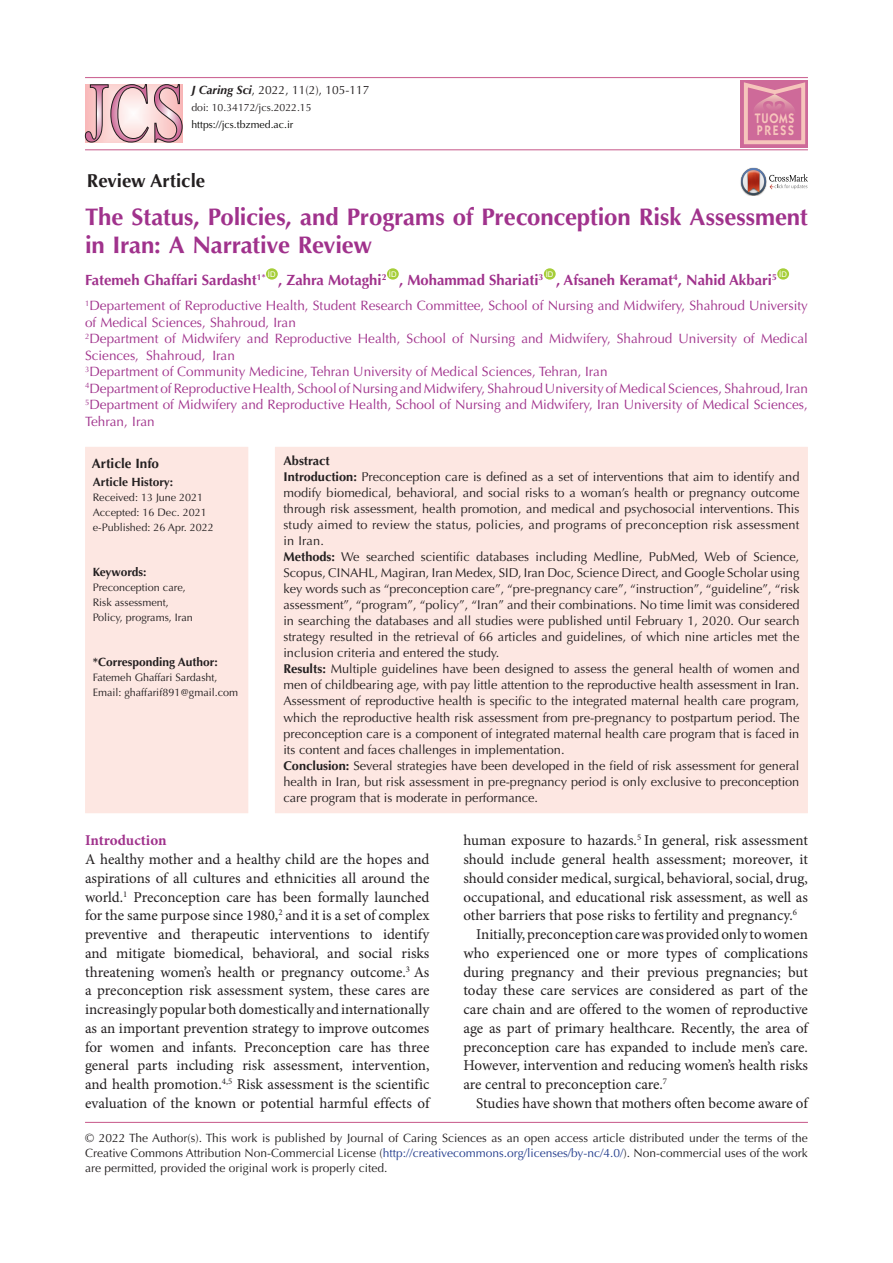
<style>
.page{position:relative;width:893px;height:1263px;background:#fff}
.page>*{position:absolute;margin:0;border:0;box-sizing:border-box;transform-origin:0 0}
.t1{font:700 24px/27.6px "Optima LT Std";letter-spacing:-.01em;color:#a0328c}
.t2{font:700 18.75px "Optima LT Std";color:#231f20}
.t3{font:15px/18.8px "Minion Pro";color:#231f20;text-align:justify}
.t4{font:700 15px "Minion Pro";letter-spacing:-.005em;color:#a0328c}
.t5{font:700 14.85px "Optima LT Std";color:#a0328c}
.t6{font:600 13.8px/12.1px "ITC Kabel Std";letter-spacing:.11em;color:#f7c6bc;scale:.85 1}
.t7{font:13.5px/16.5px "Optima LT Std";color:#a0328c}
.t8{font:700 13.5px "Optima LT Std";color:#231f20}
.t9{font:12.75px/16px "Optima LT Std";color:#231f20;text-align:justify}
.t10{font:700 12.75px "Optima LT Std";color:#231f20}
.corresponding{font:12px/15px "Optima LT Std";color:#231f20;text-align:justify}
.t11{font:700 12px "Optima LT Std";color:#231f20}
.t12{font:700 12px "Optima LT Std";letter-spacing:-.02em;color:#231f20}
.t13{font:10.8px "Optima LT Std";color:#231f20}
.t14{font:10.5px "Optima LT Std";color:#231f20}
.t15{font:10.5px "Optima LT Std";color:#040503}
.t16{font:7.8px "Arial";color:#fff}
.s1{font-weight:700;font-style:italic}
.s2{font-weight:700}
.s3{color:#253f8e}
</style>
<div class="page">
<hr style="left:85px;top:149px;width:723px;height:1px;background:#cd6996">
<hr style="left:85px;top:77px;width:723px;height:1px;background:#cd6996">
<div style="left:266px;top:268px;width:12px;height:12px;background:#a6ce39;border-radius:50%"></div>
<div style="left:387px;top:268px;width:12px;height:12px;background:#a6ce39;border-radius:50%"></div>
<div style="left:544px;top:268px;width:12px;height:12px;background:#a6ce39;border-radius:50%"></div>
<div style="left:777px;top:268px;width:12px;height:12px;background:#a6ce39;border-radius:50%"></div>
<div style="left:85px;top:447px;width:163px;height:366px;background:#fde7e2"></div>
<div style="left:275px;top:447px;width:533px;height:366px;background:#fde7e2"></div>
<svg style="left:741px;top:168px;width:67px;height:27px"></svg>
<div style="left:741px;top:80px;width:67px;height:67px;background:linear-gradient(to right,#d57ca0,#d67da0)"></div>
<svg style="left:744px;top:82px;width:61px;height:62px;background:#d882a2"></svg>
<div style="left:85px;top:85px;width:98px;height:58px;background:#fce0de"></div>
<svg style="left:154px;top:85px;width:28px;height:57px"></svg>
<svg style="left:85px;top:85px;width:63px;height:57px"></svg>
<hr style="left:85px;top:1122px;width:723px;height:1px;background:#cd6996">
<p class="corresponding" style="left:191px;top:82px;width:180px"><span class="s1">J Caring Sci</span>, 2022, 11(2), 105-117</p>
<p class="t14" style="left:191px;top:101px;width:122px">doi: 10.34172/jcs.2022.15</p>
<p class="t15" style="left:191px;top:118px;width:104px">https://jcs.tbzmed.ac.ir</p>
<p class="t2" style="left:87px;top:170px;width:120px">Review Article</p>
<p class="t6" style="left:755px;top:112px;width:48px">TUOMS<br>PRESS</p>
<p class="t1" style="left:85px;top:204px;width:724px">The Status, Policies, and Programs of Preconception Risk Assessment in Iran: A Narrative Review</p>
<p class="t5" style="left:85px;top:271px;width:182px">Fatemeh Ghaffari Sardasht<sup>1*</sup></p>
<p class="t16" style="left:268px;top:269px;width:9px">ID</p>
<p class="t5" style="left:278px;top:271px;width:110px">, Zahra Motaghi<sup>2</sup></p>
<p class="t16" style="left:389px;top:269px;width:9px">ID</p>
<p class="t5" style="left:399px;top:271px;width:146px">, Mohammad Shariati<sup>3</sup></p>
<p class="t16" style="left:546px;top:269px;width:9px">ID</p>
<p class="t5" style="left:556px;top:271px;width:222px">, Afsaneh Keramat<sup>4</sup>, Nahid Akbari<sup>5</sup></p>
<p class="t16" style="left:779px;top:269px;width:9px">ID</p>
<p class="t7" style="left:85px;top:297px;width:724px"><sup>1</sup>Departement of Reproductive Health, Student Research Committee, School of Nursing and Midwifery, Shahroud University of Medical Sciences, Shahroud, Iran</p>
<p class="t7" style="left:85px;top:330px;width:724px"><sup>2</sup>Department of Midwifery and Reproductive Health, School of Nursing and Midwifery, Shahroud University of Medical<br>Sciences, Shahroud, Iran</p>
<p class="t7" style="left:85px;top:363px;width:524px"><sup>3</sup>Department of Community Medicine, Tehran University of Medical Sciences, Tehran, Iran</p>
<p class="t7" style="left:85px;top:380px;width:724px"><sup>4</sup>Department of Reproductive Health, School of Nursing and Midwifery, Shahroud University of Medical Sciences, Shahroud, Iran</p>
<p class="t7" style="left:85px;top:396px;width:724px"><sup>5</sup>Department of Midwifery and Reproductive Health, School of Nursing and Midwifery, Iran University of Medical Sciences,<br>Tehran, Iran</p>
<p class="t8" style="left:92px;top:455px;width:69px">Article Info</p>
<p class="t11" style="left:93px;top:475px;width:82px">Article History:</p>
<p class="t13" style="left:93px;top:491px;width:112px">Received: 13 June 2021</p>
<p class="t13" style="left:93px;top:506px;width:116px">Accepted: 16 Dec. 2021</p>
<p class="t13" style="left:93px;top:521px;width:123px">e-Published: 26 Apr. 2022</p>
<p class="t12" style="left:93px;top:565px;width:55px">Keywords:</p>
<p class="t13" style="left:93px;top:581px;width:95px">Preconception care,</p>
<p class="t13" style="left:93px;top:596px;width:78px">Risk assessment,</p>
<p class="t13" style="left:93px;top:611px;width:102px">Policy, programs, Iran</p>
<p class="t11" style="left:93px;top:655px;width:127px">*Corresponding Author:</p>
<p class="t13" style="left:93px;top:671px;width:126px">Fatemeh Ghaffari Sardasht,</p>
<p class="t13" style="left:93px;top:686px;width:147px">Email: ghaffarif891@gmail.com</p>
<p class="t10" style="left:283px;top:453px;width:48px">Abstract</p>
<p class="t9" style="left:283px;top:469px;width:517px"><span class="s2">Introduction:</span> Preconception care is defined as a set of interventions that aim to identify and modify biomedical, behavioral, and social risks to a woman’s health or pregnancy outcome through risk assessment, health promotion, and medical and psychosocial interventions. This study aimed to review the status, policies, and programs of preconception risk assessment in Iran.</p>
<p class="t9" style="left:283px;top:549px;width:518px"><span class="s2">Methods:</span> We searched scientific databases including Medline, PubMed, Web of Science, Scopus, CINAHL, Magiran, Iran Medex, SID, Iran Doc, Science Direct, and Google Scholar using key words such as “preconception care”, “pre-pregnancy care”, “instruction”, “guideline”, “risk assessment”, “program”, “policy”, “Iran” and their combinations. No time limit was considered in searching the databases and all studies were published until February 1, 2020. Our search strategy resulted in the retrieval of 66 articles and guidelines, of which nine articles met the inclusion criteria and entered the study.</p>
<p class="t9" style="left:283px;top:661px;width:517px"><span class="s2">Results:</span> Multiple guidelines have been designed to assess the general health of women and men of childbearing age, with pay little attention to the reproductive health assessment in Iran.<br>Assessment of reproductive health is specific to the integrated maternal health care program, which the reproductive health risk assessment from pre-pregnancy to postpartum period. The preconception care is a component of integrated maternal health care program that is faced in its content and faces challenges in implementation.</p>
<p class="t9" style="left:283px;top:757px;width:517px"><span class="s2">Conclusion:</span> Several strategies have been developed in the field of risk assessment for general health in Iran, but risk assessment in pre-pregnancy period is only exclusive to preconception care program that is moderate in performance.</p>
<p class="t4" style="left:85px;top:830px;width:83px">Introduction</p>
<p class="t3" style="left:85px;top:850px;width:346px">A healthy mother and a healthy child are the hopes and aspirations of all cultures and ethnicities all around the world.<sup>1</sup> Preconception care has been formally launched for the same purpose since 1980,<sup>2</sup> and it is a set of complex preventive and therapeutic interventions to identify and mitigate biomedical, behavioral, and social risks threatening women’s health or pregnancy outcome.<sup>3</sup> As a preconception risk assessment system, these cares are increasingly popular both domestically and internationally as an important prevention strategy to improve outcomes for women and infants. Preconception care has three general parts including risk assessment, intervention, and health promotion.<sup>4,5</sup> Risk assessment is the scientific evaluation of the known or potential harmful effects of</p>
<p class="t3" style="left:463px;top:831px;width:346px">human exposure to hazards.<sup>5</sup> In general, risk assessment should include general health assessment; moreover, it should consider medical, surgical, behavioral, social, drug, occupational, and educational risk assessment, as well as other barriers that pose risks to fertility and pregnancy.<sup>6</sup></p>
<p class="t3" style="left:463px;top:925px;width:346px;text-indent:13px">Initially, preconception care was provided only to women who experienced one or more types of complications during pregnancy and their previous pregnancies; but today these care services are considered as part of the care chain and are offered to the women of reproductive age as part of primary healthcare. Recently, the area of preconception care has expanded to include men’s care.<br>However, intervention and reducing women’s health risks are central to preconception care.<sup>7</sup></p>
<p class="t3" style="left:476px;top:1094px;width:333px">Studies have shown that mothers often become aware of</p>
<p class="corresponding" style="left:85px;top:1130px;width:724px">© 2022 The Author(s). This work is published by Journal of Caring Sciences as an open access article distributed under the terms of the Creative Commons Attribution Non-Commercial License (<span class="s3">http://creativecommons.org/licenses/by-nc/4.0/</span>). Non-commercial uses of the work are permitted, provided the original work is properly cited.</p>
</div>
